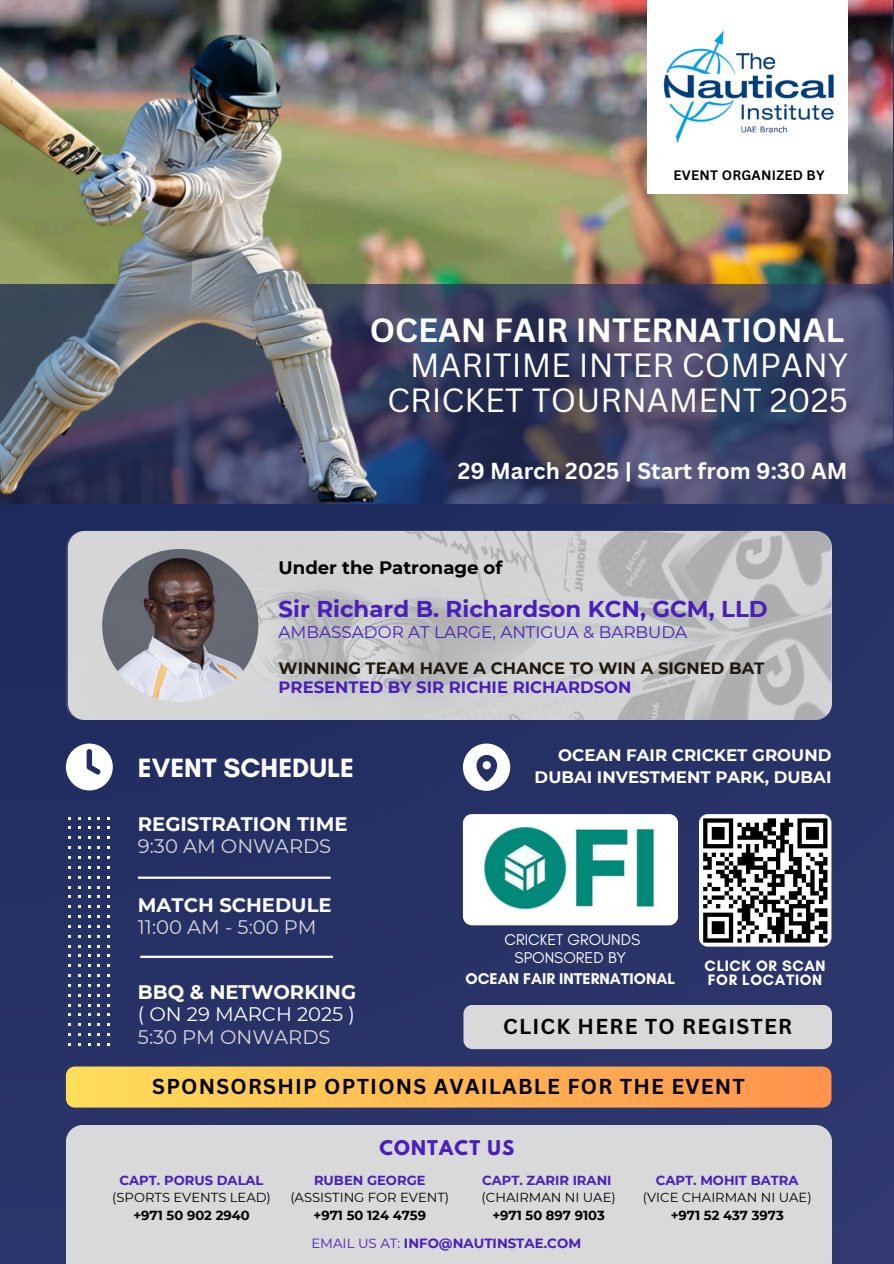
<style>
.page{position:relative;width:894px;height:1264px;background:#fff}
.page>*{position:absolute;margin:0;border:0;box-sizing:border-box;transform-origin:0 0}
.t1{font:32.7px/34.8px "Canva Sans";color:#fff;text-align:right}
.t2{font:700 27px "Glacial Indifference";color:#fff}
.t3{font:700 22.8px "Montserrat";color:#4720bb}
.t4{font:700 22.5px "Canva Sans";color:#fff}
.t5{font:700 21px "Canva Sans";letter-spacing:.055em;color:#000}
.t6{font:700 19.5px "Montserrat";color:#fff}
.t7{font:19.5px "Montserrat";color:#d9d9d9}
.t8{font:19.5px "Montserrat";color:#fff}
.t9{font:700 18px "Montserrat";color:#000}
.t10{font:700 18px "League Spartan";letter-spacing:.065em;color:#4720bb}
.t11{font:16.8px "Montserrat";color:#4720bb}
.t12{font:700 16.65px "Montserrat";color:#fff}
.t13{font:700 16.5px "Montserrat";color:#1e1911}
.t14{font:700 16.5px "Montserrat";color:#4720bb}
.t15{font:15.9px/18px "Glacial Indifference";color:#fff;text-align:center}
.t16{font:700 15.9px "Glacial Indifference";color:#fff}
.t17{font:700 15.3px "Glacial Indifference";letter-spacing:.04em;color:#fff}
.t18{font:700 13.35px "Montserrat";color:#4720bb}
.t19{font:700 13.35px "Canva Sans";letter-spacing:.02em;color:#000}
.t20{font:13.05px "Montserrat";color:#000}
.t21{font:700 13.05px "Montserrat";color:#4720bb}
.t22{font:700 13.05px "Montserrat";color:#000}
.s1{font-weight:700}
.s2{font-weight:400}
</style>
<div class="page">
<div style="left:0;top:0;width:893px;height:1263px;background:#273166"></div>
<img style="left:386px;top:0;width:506px;height:284px">
<svg style="left:386px;top:284px;width:507px;height:219px"></svg>
<img style="left:0;top:0;width:386px;height:507px">
<img style="left:66px;top:531px;width:765px;height:189px;border-radius:17px">
<img style="left:102px;top:549px;width:156px;height:153px;border-radius:50%">
<div style="left:66px;top:1125px;width:765px;height:138px;background:#d9d9d9"></div>
<svg style="left:66px;top:743px;width:47px;height:47px"></svg>
<div style="left:463px;top:1005px;width:368px;height:44px;background:#d9d9d9"></div>
<svg style="left:66px;top:1066px;width:765px;height:41px;background:#fbb653"></svg>
<hr style="left:138px;top:876px;width:192px;height:2px;background:#fff">
<hr style="left:140px;top:955px;width:193px;height:2px;background:#fff">
<div style="left:698px;top:814px;width:133px;height:132px;background:#fff;border-radius:9px"></div>
<svg style="left:698px;top:816px;width:133px;height:128px"></svg>
<img style="left:463px;top:814px;width:214px;height:111px;border-radius:9px">
<svg style="left:463px;top:743px;width:47px;height:47px"></svg>
<div style="left:647px;top:0;width:200px;height:194px;background:#fff"></div>
<img style="left:663px;top:30px;width:171px;height:113px">
<p class="t19" style="left:673px;top:165px;width:152px">EVENT ORGANIZED BY</p>
<p class="t1" style="left:370px;top:312px;width:479px"><span class="s1">OCEAN FAIR INTERNATIONAL<br></span>MARITIME INTER COMPANY<br>CRICKET TOURNAMENT 2025</p>
<h3 class="t4" style="left:457px;top:455px;width:391px">29 March 2025 | Start from 9:30 AM</h3>
<h1 class="t9" style="left:278px;top:556px;width:225px">Under the Patronage of</h1>
<h4 class="t3" style="left:278px;top:594px;width:490px">Sir Richard B. Richardson KCN, GCM, LLD</h4>
<h4 class="t11" style="left:278px;top:622px;width:410px">AMBASSADOR AT LARGE, ANTIGUA &amp; BARBUDA</h4>
<p class="t13" style="left:278px;top:658px;width:487px">WINNING TEAM HAVE A CHANCE TO WIN A SIGNED BAT</p>
<p class="t14" style="left:278px;top:677px;width:354px">PRESENTED BY SIR RICHIE RICHARDSON</p>
<p class="t2" style="left:138px;top:751px;width:217px">EVENT SCHEDULE</p>
<p class="t6" style="left:138px;top:812px;width:211px">REGISTRATION TIME</p>
<p class="t7" style="left:138px;top:834px;width:195px">9:30 AM ONWARDS</p>
<p class="t6" style="left:138px;top:892px;width:195px">MATCH SCHEDULE</p>
<p class="t7" style="left:138px;top:915px;width:180px">11:00 AM - 5:00 PM</p>
<p class="t6" style="left:138px;top:979px;width:220px">BBQ &amp; NETWORKING</p>
<p class="t8" style="left:138px;top:1002px;width:218px">( ON 29 MARCH 2025 )</p>
<p class="t7" style="left:138px;top:1024px;width:194px">5:30 PM ONWARDS</p>
<p class="t12" style="left:558px;top:745px;width:274px">OCEAN FAIR CRICKET GROUND</p>
<p class="t12" style="left:534px;top:766px;width:298px">DUBAI INVESTMENT PARK, DUBAI</p>
<h3 class="t15" style="left:504px;top:930px;width:137px">CRICKET GROUNDS<br>SPONSORED BY</h3>
<h6 class="t16" style="left:465px;top:969px;width:211px">OCEAN FAIR INTERNATIONAL</h6>
<p class="t17" style="left:704px;top:956px;width:122px">CLICK OR SCAN</p>
<p class="t17" style="left:707px;top:970px;width:116px">FOR LOCATION</p>
<p class="t5" style="left:503px;top:1011px;width:290px">CLICK HERE TO REGISTER</p>
<p class="t5" style="left:152px;top:1071px;width:594px">SPONSORSHIP OPTIONS AVAILABLE FOR THE EVENT</p>
<p class="t21" style="left:120px;top:1172px;width:145px">CAPT. PORUS DALAL</p>
<h2 class="t20" style="left:112px;top:1189px;width:160px">(SPORTS EVENTS LEAD)</h2>
<p class="t22" style="left:133px;top:1207px;width:118px">+971 50 902 2940</p>
<p class="t10" style="left:379px;top:1139px;width:136px">CONTACT US</p>
<p class="t21" style="left:314px;top:1172px;width:113px">RUBEN GEORGE</p>
<p class="t20" style="left:290px;top:1189px;width:160px">(ASSISTING FOR EVENT)</p>
<p class="t22" style="left:313px;top:1207px;width:114px">+971 50 124 4759</p>
<p class="t21" style="left:482px;top:1172px;width:131px">CAPT. ZARIR IRANI</p>
<p class="t20" style="left:481px;top:1189px;width:136px">(CHAIRMAN NI UAE)</p>
<p class="t22" style="left:492px;top:1207px;width:114px">+971 50 897 9103</p>
<p class="t18" style="left:311px;top:1234px;width:271px"><span class="s2">EMAIL US AT:</span> INFO@NAUTINSTAE.COM</p>
<h5 class="t21" style="left:655px;top:1172px;width:144px">CAPT. MOHIT BATRA</h5>
<p class="t20" style="left:642px;top:1189px;width:170px">(VICE CHAIRMAN NI UAE)</p>
<p class="t22" style="left:670px;top:1207px;width:114px">+971 52 437 3973</p>
</div>
